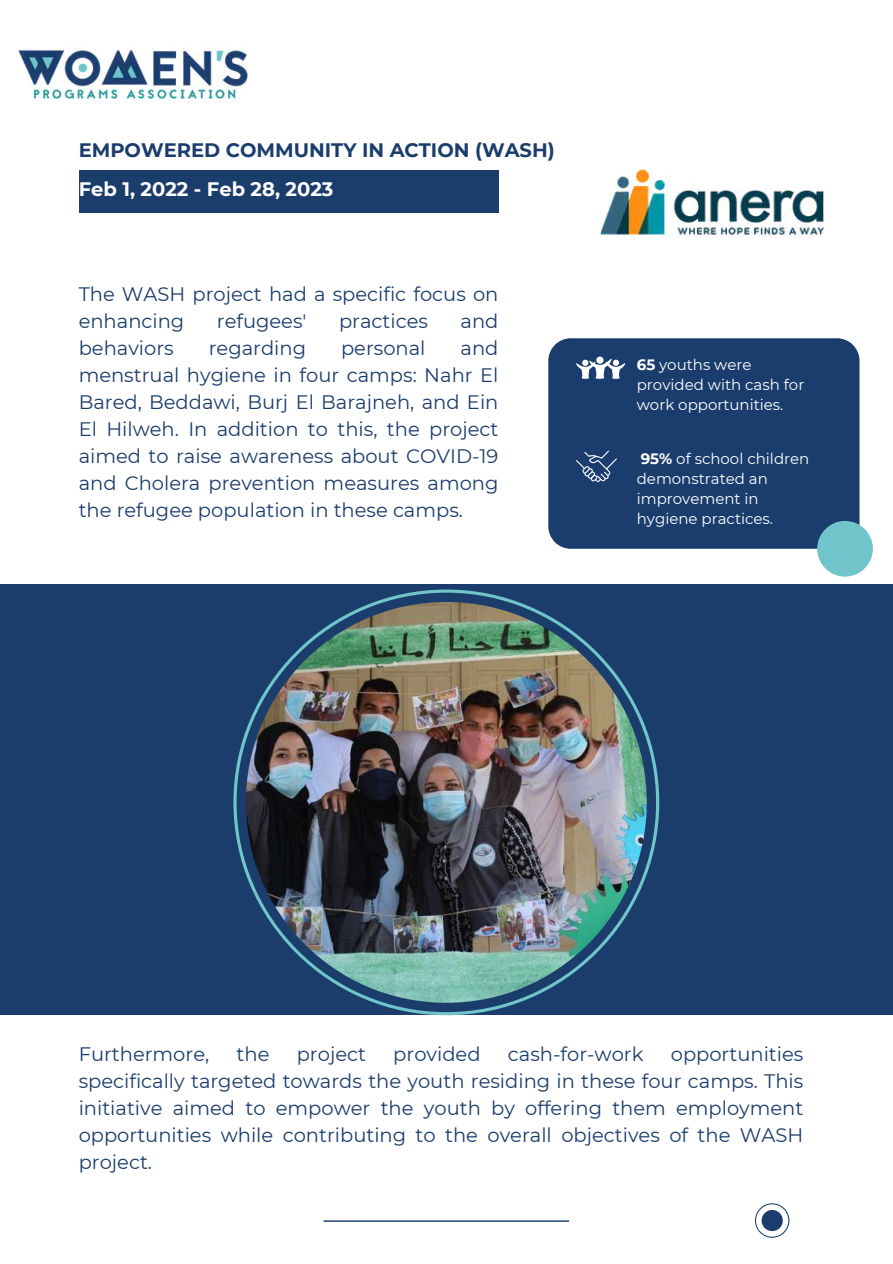
<style>
.page{position:relative;width:893px;height:1264px;background:#fff}
.page>*{position:absolute;margin:0;border:0;box-sizing:border-box;transform-origin:0 0}
.t1{font:19.5px/27px "Montserrat";color:#1b3d6c;text-align:justify}
.t2{font:700 19.5px "Montserrat";color:#1b3d6d}
.t3{font:700 19.5px "Montserrat";color:#fff}
.t4{font:15px/20.2px "Montserrat";color:#fff}
.s1{font-weight:700}
</style>
<div class="page">
<div style="left:79px;top:170px;width:419px;height:43px;background:#1b3d6c"></div>
<div style="left:548px;top:338px;width:311px;height:211px;background:#1b3d6d;border-radius:22px"></div>
<svg style="left:817px;top:521px;width:55px;height:55px"></svg>
<div style="left:596px;top:356px;width:7px;height:8px;background:#fff;border-radius:50%"></div>
<svg style="left:576px;top:359px;width:49px;height:20px"></svg>
<svg style="left:576px;top:450px;width:40px;height:32px"></svg>
<img style="left:18px;top:47px;width:233px;height:57px">
<div style="left:0;top:584px;width:892px;height:431px;background:#1b3d6c"></div>
<img style="left:233px;top:589px;width:426px;height:426px">
<svg style="left:755px;top:1203px;width:34px;height:34px"></svg>
<hr style="left:323px;top:1220px;width:246px;height:1px;background:#1b3d6d">
<img style="left:600px;top:139px;width:223px;height:126px;border-radius:10px">
<p class="t2" style="left:79px;top:138px;width:477px">EMPOWERED COMMUNITY IN ACTION (WASH)</p>
<p class="t3" style="left:79px;top:177px;width:256px">Feb 1, 2022 - Feb 28, 2023</p>
<p class="t1" style="left:79px;top:280px;width:421px">The WASH project had a specific focus on enhancing</p>
<p class="t1" style="left:217px;top:307px;width:91px">refugees'</p>
<p class="t1" style="left:339px;top:307px;width:90px">practices</p>
<p class="t1" style="left:460px;top:307px;width:39px">and</p>
<p class="t1" style="left:79px;top:334px;width:421px;text-indent:382px">and menstrual hygiene in four camps: Nahr El Bared, Beddawi, Burj El Barajneh, and Ein El Hilweh. In addition to this, the project aimed to raise awareness about COVID-19 and Cholera prevention measures among the refugee population in these camps.</p>
<p class="t1" style="left:79px;top:334px;width:96px">behaviors</p>
<p class="t1" style="left:209px;top:334px;width:99px">regarding</p>
<p class="t1" style="left:341px;top:334px;width:86px">personal</p>
<p class="t4" style="left:636px;top:354px;width:169px"><span class="s1">65</span> youths were provided with cash for work opportunities.</p>
<p class="t4" style="left:636px;top:448px;width:174px"><span class="s1">95%</span> of school children demonstrated an improvement in hygiene practices.</p>
<p class="t1" style="left:79px;top:1040px;width:132px">Furthermore,</p>
<p class="t1" style="left:236px;top:1040px;width:34px">the</p>
<p class="t1" style="left:297px;top:1040px;width:71px">project</p>
<p class="t1" style="left:393px;top:1040px;width:89px">provided</p>
<p class="t1" style="left:508px;top:1040px;width:137px">cash-for-work</p>
<p class="t1" style="left:79px;top:1040px;width:726px;text-indent:592px">opportunities specifically targeted towards the youth residing in these four camps. This initiative aimed to empower the youth by offering them employment opportunities while contributing to the overall objectives of the WASH project.</p>
</div>
